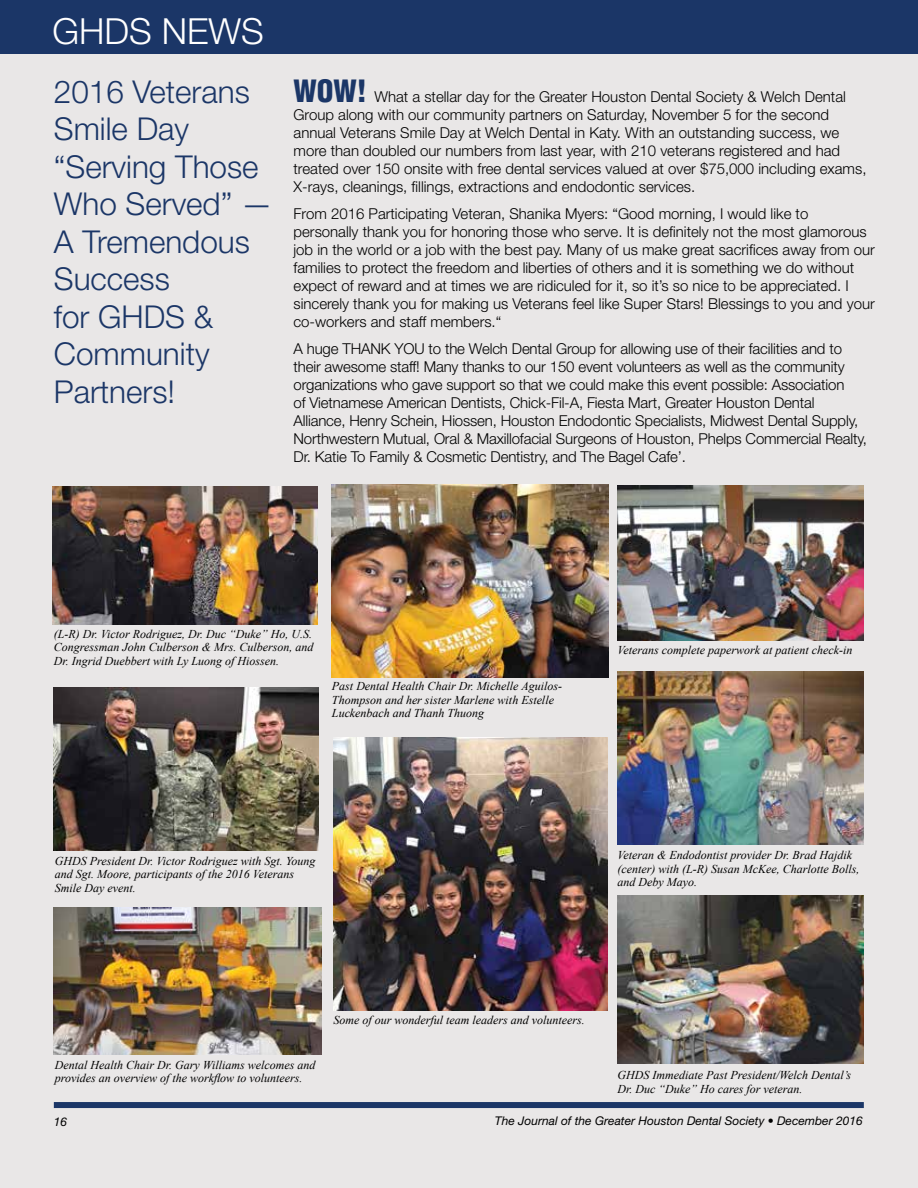
<style>
.page{position:relative;width:918px;height:1188px;background:#fff}
.page>*{position:absolute;margin:0;border:0;box-sizing:border-box;transform-origin:0 0}
.t1{font:300 36px "Helvetica Neue LT Std";color:#fff}
.t2{font:300 31.5px/37.5px "Helvetica Neue";color:#1b3667}
.t3{font:300 15px/18px "Helvetica Neue";color:#000}
.t4{font:italic 12px/13.5px "Times New Roman";color:#000}
.t5{font:italic 12px "Helvetica Neue";color:#000}
.s1{font-family:"Helvetica";font-weight:900;font-stretch:condensed;font-size:30px;color:#1b3667}
</style>
<div class="page">
<div style="left:0;top:54px;width:918px;height:1134px;background:#e9e7e7"></div>
<div style="left:54px;top:1102px;width:810px;height:6px;background:#1b3667"></div>
<div style="left:0;top:0;width:918px;height:54px;background:#1b3667"></div>
<img style="left:331px;top:485px;width:277px;height:192px">
<img style="left:618px;top:672px;width:246px;height:173px">
<img style="left:54px;top:688px;width:264px;height:163px">
<img style="left:52px;top:486px;width:265px;height:138px">
<img style="left:54px;top:907px;width:267px;height:148px">
<img style="left:618px;top:895px;width:246px;height:168px">
<img style="left:333px;top:738px;width:274px;height:272px">
<img style="left:617px;top:485px;width:247px;height:155px">
<h1 class="t1" style="left:52px;top:9px;width:185px">GHDS NEWS</h1>
<h2 class="t2" style="left:54px;top:72px;width:220px">2016 Veterans<br>Smile Day “Serving Those<br>Who Served” —<br>A Tremendous<br>Success<br>for GHDS &amp;<br>Community<br>Partners!</h2>
<p class="t3" style="left:294px;top:87px;width:574px"><span class="s1">WOW!</span> What a stellar day for the Greater Houston Dental Society &amp; Welch Dental Group along with our community partners on Saturday, November 5 for the second annual Veterans Smile Day at Welch Dental in Katy. With an outstanding success, we more than doubled our numbers from last year, with 210 veterans registered and had treated over 150 onsite with free dental services valued at over $75,000 including exams, X-rays, cleanings, fillings, extractions and endodontic services.</p>
<p class="t3" style="left:294px;top:204px;width:583px">From 2016 Participating Veteran, Shanika Myers: “Good morning, I would like to personally thank you for honoring those who serve. It is definitely not the most glamorous job in the world or a job with the best pay. Many of us make great sacrifices away from our families to protect the freedom and liberties of others and it is something we do without expect of reward and at times we are ridiculed for it, so it’s so nice to be appreciated. I sincerely thank you for making us Veterans feel like Super Stars! Blessings to you and your co-workers and staff members.“</p>
<p class="t3" style="left:294px;top:339px;width:575px">A huge THANK YOU to the Welch Dental Group for allowing use of their facilities and to their awesome staff! Many thanks to our 150 event volunteers as well as the community organizations who gave support so that we could make this event possible: Association<br>of Vietnamese American Dentists, Chick-Fil-A, Fiesta Mart, Greater Houston Dental Alliance, Henry Schein, Hiossen, Houston Endodontic Specialists, Midwest Dental Supply, Northwestern Mutual, Oral &amp; Maxillofacial Surgeons of Houston, Phelps Commercial Realty, Dr. Katie To Family &amp; Cosmetic Dentistry, and The Bagel Cafe’.</p>
<p class="t4" style="left:54px;top:627px;width:261px;text-align:justify">(L-R) Dr. Victor Rodriguez, Dr. Duc “Duke” Ho, U.S.<br>Congressman John Culberson &amp; Mrs. Culberson, and Dr. Ingrid Duebbert with Ly Luong of Hiossen.</p>
<p class="t4" style="left:332px;top:679px;width:232px">Past Dental Health Chair Dr. Michelle Aguilos-<br>Thompson and her sister Marlene with Estelle<br>Luckenbach and Thanh Thuong</p>
<p class="t4" style="left:618px;top:643px;width:236px">Veterans complete paperwork at patient check-in</p>
<p class="t4" style="left:55px;top:854px;width:262px">GHDS President Dr. Victor Rodriguez with Sgt. Young and Sgt. Moore, participants of the 2016 Veterans<br>Smile Day event.</p>
<p class="t4" style="left:618px;top:848px;width:243px">Veteran &amp; Endodontist provider Dr. Brad Hajdik (center) with (L-R) Susan McKee, Charlotte Bolls, and Deby Mayo.</p>
<p class="t4" style="left:333px;top:1013px;width:253px">Some of our wonderful team leaders and volunteers.</p>
<p class="t4" style="left:55px;top:1058px;width:262px">Dental Health Chair Dr. Gary Williams welcomes and provides an overview of the workflow to volunteers.</p>
<p class="t4" style="left:617px;top:1068px;width:235px">GHDS Immediate Past President/Welch Dental’s<br>Dr. Duc “Duke” Ho cares for veteran.</p>
<p class="t5" style="left:54px;top:1114px;width:15px">16</p>
<p class="t5" style="left:495px;top:1114px;width:369px">The Journal of the Greater Houston Dental Society • December 2016</p>
</div>
